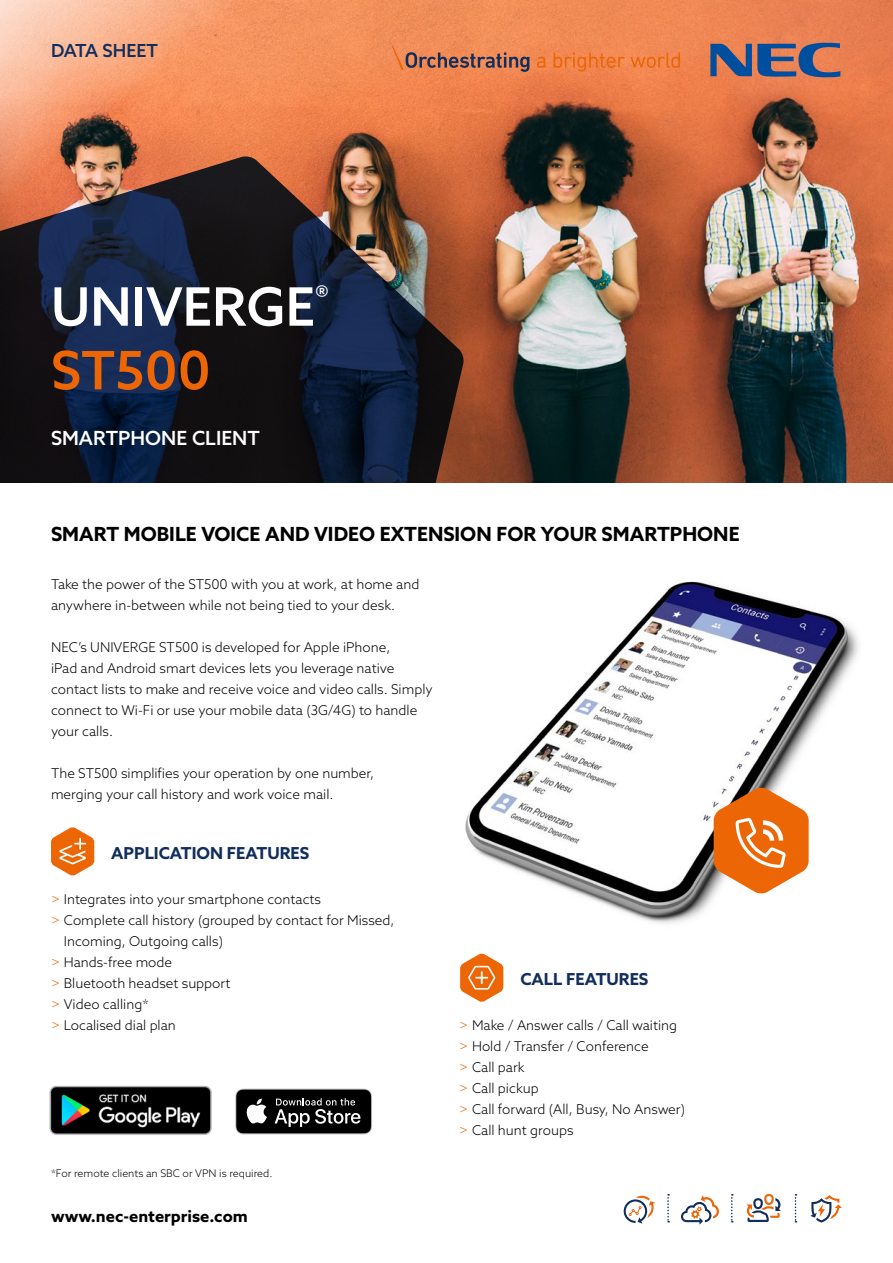
<style>
.page{position:relative;width:893px;height:1263px;background:#fff}
.page>*{position:absolute;margin:0;border:0;box-sizing:border-box;transform-origin:0 0}
.t1{font:500 53.1px/63.6px "Azo Sans";color:#fff}
.t2{font:700 19.5px "Azo Sans";color:#000}
.t3{font:500 19.5px "Azo Sans";color:#fff}
.t4{font:500 18px "Azo Sans";color:#112e5c}
.t5{font:700 16.5px "Azo Sans";color:#112e5c}
.t6{font:700 16.5px "Azo Sans";color:#000}
.t7{font:300 13.5px/21px "Azo Sans";color:#000}
.t8{font:300 10.5px "Azo Sans";color:#000}
.s1{color:#ec6606}
</style>
<div class="page">
<img style="left:261px;top:0;width:632px;height:483px">
<svg style="left:0;top:156px;width:464px;height:327px;background:#2b252e"></svg>
<svg style="left:624px;top:1196px;width:31px;height:28px"></svg>
<svg style="left:746px;top:1194px;width:35px;height:28px"></svg>
<svg style="left:681px;top:1195px;width:38px;height:30px"></svg>
<svg style="left:810px;top:1195px;width:32px;height:27px"></svg>
<svg style="left:795px;top:1194px;width:1px;height:28px"></svg>
<svg style="left:731px;top:1194px;width:2px;height:28px"></svg>
<svg style="left:667px;top:1194px;width:2px;height:28px"></svg>
<svg style="left:537px;top:57px;width:8px;height:11px"></svg>
<svg style="left:553px;top:53px;width:127px;height:19px;background:#f08041"></svg>
<svg style="left:392px;top:45px;width:137px;height:27px;background:#c57855"></svg>
<svg style="left:710px;top:42px;width:130px;height:36px;background:#786978"></svg>
<svg style="left:51px;top:827px;width:43px;height:49px"></svg>
<svg style="left:0;top:0;width:261px;height:264px;background:#af755c"></svg>
<img style="left:49px;top:1085px;width:163px;height:50px">
<svg style="left:235px;top:1088px;width:137px;height:46px;background:#353535"></svg>
<img style="left:465px;top:581px;width:393px;height:343px">
<svg style="left:460px;top:953px;width:43px;height:49px"></svg>
<svg style="left:714px;top:787px;width:95px;height:107px"></svg>
<h3 class="t4" style="left:51px;top:38px;width:108px">DATA SHEET</h3>
<h1 class="t1" style="left:51px;top:274px;width:279px">UNIVERGE<sup>®<br></sup><span class="s1">ST500</span></h1>
<h2 class="t3" style="left:51px;top:426px;width:210px">SMARTPHONE CLIENT</h2>
<h2 class="t2" style="left:51px;top:521px;width:690px">SMART MOBILE VOICE AND VIDEO EXTENSION FOR YOUR SMARTPHONE</h2>
<p class="t7" style="left:51px;top:573px;width:370px">Take the power of the ST500 with you at work, at home and anywhere in-between while not being tied to your desk.</p>
<p class="t7" style="left:51px;top:636px;width:383px">NEC’s UNIVERGE ST500 is developed for Apple iPhone,<br>iPad and Android smart devices lets you leverage native contact lists to make and receive voice and video calls. Simply connect to Wi-Fi or use your mobile data (3G/4G) to handle your calls.</p>
<p class="t7" style="left:51px;top:762px;width:324px">The ST500 simplifies your operation by one number, merging your call history and work voice mail.</p>
<p class="t5" style="left:111px;top:842px;width:199px">APPLICATION FEATURES</p>
<p class="t7" style="left:51px;top:888px;width:272px"><span class="s1">&gt;</span> Integrates into your smartphone contacts</p>
<p class="t7" style="left:51px;top:909px;width:345px"><span class="s1">&gt;</span> Complete call history (grouped by contact for Missed,</p>
<p class="t7" style="left:64px;top:930px;width:161px">Incoming, Outgoing calls)</p>
<p class="t7" style="left:51px;top:951px;width:123px"><span class="s1">&gt;</span> Hands-free mode</p>
<p class="t7" style="left:51px;top:972px;width:181px"><span class="s1">&gt;</span> Bluetooth headset support</p>
<p class="t7" style="left:51px;top:993px;width:99px"><span class="s1">&gt;</span> Video calling*</p>
<p class="t7" style="left:51px;top:1014px;width:126px"><span class="s1">&gt;</span> Localised dial plan</p>
<p class="t8" style="left:51px;top:1166px;width:223px">*For remote clients an SBC or VPN is required.</p>
<p class="t6" style="left:51px;top:1205px;width:198px">www.nec-enterprise.com</p>
<p class="t5" style="left:520px;top:968px;width:130px">CALL FEATURES</p>
<p class="t7" style="left:459px;top:1014px;width:227px"><span class="s1">&gt;</span> Make / Answer calls / Call waiting <span class="s1">&gt;</span> Hold / Transfer / Conference<br><span class="s1">&gt;</span> Call park<br><span class="s1">&gt;</span> Call pickup<br><span class="s1">&gt;</span> Call forward (All, Busy, No Answer) <span class="s1">&gt;</span> Call hunt groups</p>
</div>
